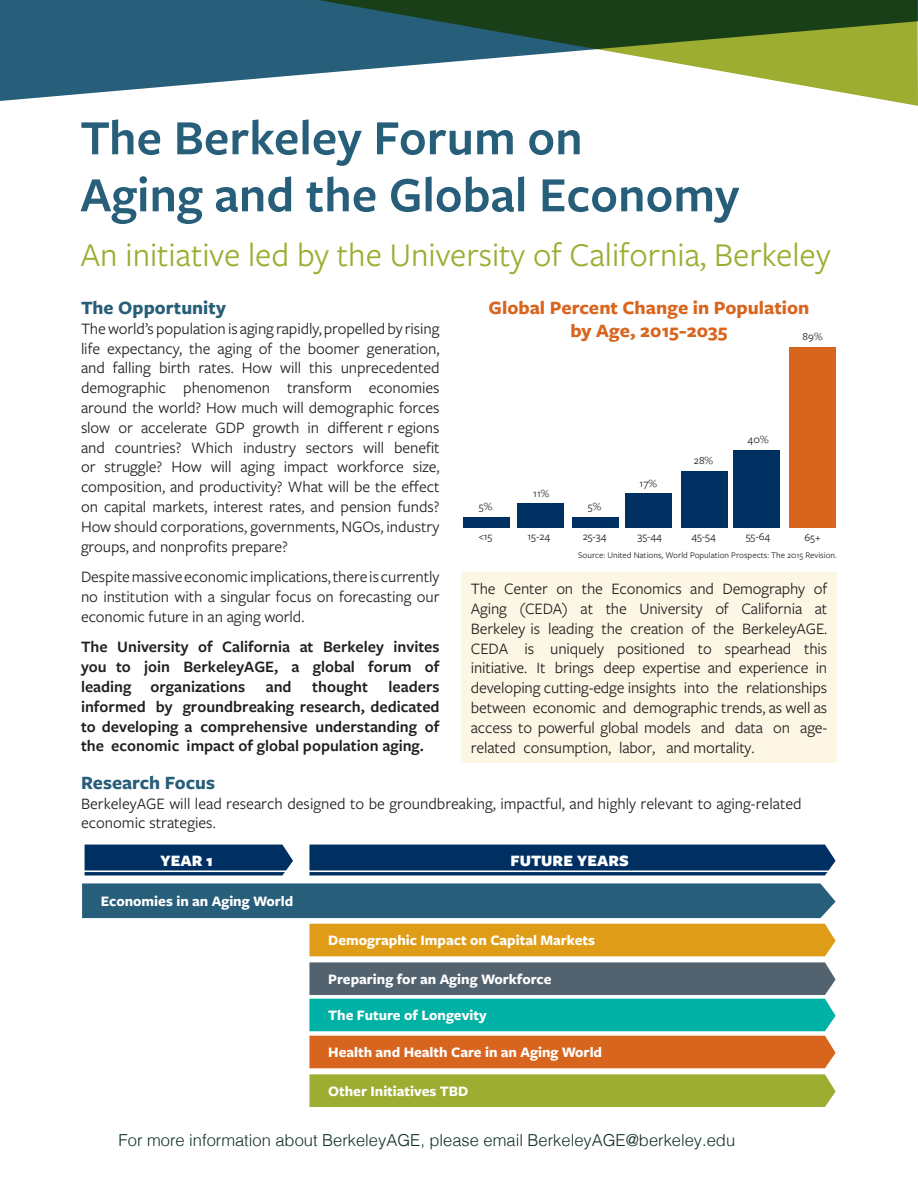
<style>
.page{position:relative;width:918px;height:1188px;background:#fff}
.page>*{position:absolute;margin:0;border:0;box-sizing:border-box;transform-origin:0 0}
.t1{font:600 51px/57px "Freight Sans Pro";color:#275e79}
.t2{font:34.5px "Freight Sans Pro";color:#9dad32}
.body_text{font:700 19.5px/23.4px "Freight Sans Pro";color:#d8651e;text-align:center}
.body_text-2{font:700 19.5px "Freight Sans Pro";color:#275e79}
.body_text-3{font:16.5px/19.8px "Freight Sans Pro";letter-spacing:-.005em;color:#231f20;text-align:justify}
.body_text-4{font:600 16.5px/19.8px "Freight Sans Pro";color:#231f20;text-align:justify}
.t3{font:300 16.5px "Helvetica";color:#102f26}
.body_text-5{font:900 16.5px "Freight Sans Pro";color:#fff}
.body_text-6{font:700 15px "Freight Sans Pro";color:#fff}
.body_text-7{font:11.25px "Freight Sans Pro";color:#231f20}
.body_text-8{font:9px "Freight Sans Pro";color:#231f20}
.s1{font-family:"Minion Pro";font-weight:400;font-size:15px;color:#fff}
.s2{font-family:"Minion Pro";font-weight:400;font-size:18px;color:#fff}
</style>
<div class="page">
<div style="left:790px;top:347px;width:46px;height:181px;background:#d8651e"></div>
<div style="left:734px;top:450px;width:46px;height:78px;background:#003062"></div>
<div style="left:681px;top:471px;width:46px;height:57px;background:#003062"></div>
<div style="left:625px;top:494px;width:47px;height:34px;background:#003062"></div>
<div style="left:572px;top:517px;width:46px;height:11px;background:#003062"></div>
<div style="left:517px;top:504px;width:47px;height:24px;background:#003062"></div>
<div style="left:463px;top:517px;width:46px;height:11px;background:#003062"></div>
<svg style="left:85px;top:845px;width:208px;height:31px;background:#0a3868"></svg>
<svg style="left:309px;top:845px;width:527px;height:31px;background:#073666"></svg>
<div style="left:82px;top:883px;width:754px;height:35px;background:#275e79"></div>
<div style="left:309px;top:924px;width:527px;height:32px;background:#df9d17"></div>
<svg style="left:309px;top:962px;width:527px;height:106px;background:#718974"></svg>
<div style="left:309px;top:1074px;width:527px;height:33px;background:#9dad32"></div>
<hr style="left:81px;top:870px;width:756px;height:2px;background:#fff">
<svg style="left:0;top:0;width:918px;height:101px"></svg>
<div style="left:461px;top:572px;width:376px;height:190px;background:#fef6e5"></div>
<p class="t1" style="left:80px;top:107px;width:660px">The Berkeley Forum on<br>Aging and the Global Economy</p>
<p class="t2" style="left:80px;top:232px;width:752px">An initiative led by the University of California, Berkeley</p>
<p class="body_text" style="left:489px;top:295px;width:322px">Global Percent Change in Population by Age, 2015-2035</p>
<p class="body_text-2" style="left:81px;top:294px;width:146px">The Opportunity</p>
<p class="body_text-3" style="left:81px;top:318px;width:360px">The world’s population is aging rapidly, propelled by rising life expectancy, the aging of the boomer generation, and falling birth rates. How will this unprecedented demographic phenomenon transform economies around the world? How much will demographic forces slow or accelerate GDP growth in different r egions and countries? Which industry sectors will benefit or struggle? How will aging impact workforce size, composition, and productivity? What will be the effect on capital markets, interest rates, and pension funds?<br>How should corporations, governments, NGOs, industry groups, and nonprofits prepare?</p>
<p class="body_text-3" style="left:81px;top:566px;width:360px">Despite massiveeconomic implications, there is currently no institution with a singular focus on forecasting our economic future in an aging world.</p>
<p class="body_text-4" style="left:81px;top:636px;width:360px">The University of California at Berkeley invites you to join BerkeleyAGE, a global forum of leading organizations and thought leaders informed by groundbreaking research, dedicated to developing a comprehensive understanding of the economic impact of global population aging.</p>
<p class="body_text-2" style="left:81px;top:769px;width:136px">Research Focus</p>
<p class="body_text-3" style="left:81px;top:793px;width:722px">BerkeleyAGE will lead research designed to be groundbreaking, impactful, and highly relevant to aging-related economic strategies.</p>
<p class="body_text-5" style="left:160px;top:849px;width:54px">YEAR 1</p>
<p class="body_text-5" style="left:510px;top:849px;width:120px">FUTURE YEARS</p>
<p class="body_text-6" style="left:101px;top:891px;width:194px">Economies in an Aging World</p>
<p class="body_text-6" style="left:328px;top:930px;width:268px">Demographic Impact on Capital Markets</p>
<p class="body_text-6" style="left:328px;top:969px;width:225px">Preparing for an Aging Workforce</p>
<p class="body_text-6" style="left:328px;top:1005px;width:160px">The Future of Longevity</p>
<p class="body_text-6" style="left:328px;top:1042px;width:276px">Health and Health Care in an Aging World</p>
<p class="body_text-6" style="left:328px;top:1081px;width:142px">Other Initiatives TBD</p>
<p class="body_text-7" style="left:803px;top:328px;width:21px">89%</p>
<p class="body_text-7" style="left:748px;top:432px;width:22px">40%</p>
<p class="body_text-7" style="left:694px;top:453px;width:21px">28%</p>
<p class="body_text-7" style="left:640px;top:475px;width:19px">17%</p>
<p class="body_text-7" style="left:533px;top:485px;width:18px">11%</p>
<p class="body_text-7" style="left:479px;top:499px;width:15px">5%</p>
<p class="body_text-7" style="left:588px;top:499px;width:15px">5%</p>
<p class="body_text-7" style="left:746px;top:529px;width:26px">55-64</p>
<p class="body_text-7" style="left:804px;top:529px;width:18px">65+</p>
<p class="body_text-7" style="left:528px;top:529px;width:24px">15-24</p>
<p class="body_text-7" style="left:583px;top:529px;width:25px">25-34</p>
<p class="body_text-7" style="left:638px;top:529px;width:26px">35-44</p>
<p class="body_text-7" style="left:691px;top:529px;width:26px">45-54</p>
<p class="body_text-7" style="left:479px;top:529px;width:15px">&lt;15</p>
<p class="body_text-8" style="left:578px;top:549px;width:260px">Source: United Nations, World Population Prospects: The 2015 Revision.</p>
<p class="body_text-3" style="left:471px;top:578px;width:358px">The Center on the Economics and Demography of Aging (CEDA) at the University of California at Berkeley is leading the creation of the BerkeleyAGE.<br>CEDA is uniquely positioned to spearhead this initiative. It brings deep expertise and experience in developing cutting-edge insights into the relationships between economic and demographic trends, as well as access to powerful global models and data on age&shy;related consumption, labor, and mortality.</p>
<p class="t3" style="left:85px;top:1126px;width:651px"><span class="s1">F</span><span class="s2">For</span>For more information about BerkeleyAGE, please email BerkeleyAGE@berkeley.edu</p>
</div>
